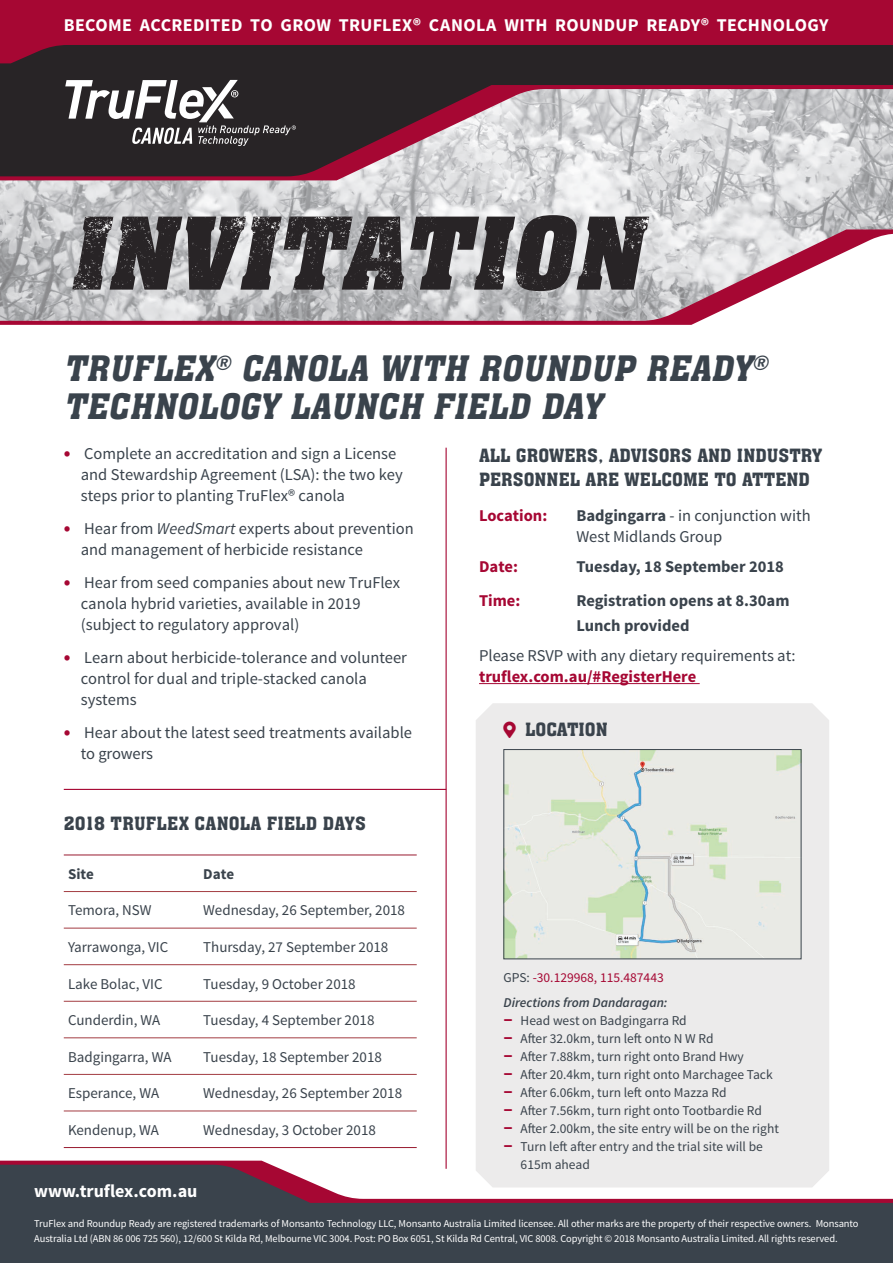
<style>
.page{position:relative;width:893px;height:1263px;background:#fff}
.page>*{position:absolute;margin:0;border:0;box-sizing:border-box;transform-origin:0 0}
.t1{font:italic 34.5px/37.5px "Aachen BT";color:#3a434c}
.t2{font:18px/24px "Aachen BT";color:#3a434c}
.t3{font:700 18px "Source Sans Pro";letter-spacing:.015em;color:#fff}
.t4{font:16.5px/21px "Source Sans Pro";color:#3a434c}
.t5{font:700 16.5px/25.2px "Source Sans Pro";color:#3a434c}
.t6{font:700 16.5px "Source Sans Pro";color:#a60733}
.t7{font:15px "Source Sans Pro";color:#3a434c}
.t8{font:700 15px "Source Sans Pro";color:#3a434c}
.t9{font:13.5px/18px "Source Sans Pro";color:#3a434c}
.t10{font:italic 600 13.5px/24.5px "Source Sans Pro";color:#3a434c}
.t11{font:10.5px/15.6px "Source Sans Pro";letter-spacing:-.01em;color:#fff}
.s1{font-weight:700;font-size:19.5px;color:#a60733}
.s2{font-style:italic}
.s3{font-weight:700}
.s4{font-weight:400;font-style:normal}
.s5{font-weight:400;font-style:normal;color:#a60733}
</style>
<div class="page">
<img style="left:0;top:180px;width:893px;height:49px">
<div style="left:0;top:63px;width:893px;height:22px;background:#282426"></div>
<svg style="left:0;top:0;width:893px;height:63px;background:#830e2f"></svg>
<svg style="left:0;top:85px;width:893px;height:95px;background:#9a8a90"></svg>
<svg style="left:0;top:229px;width:893px;height:96px"></svg>
<div style="left:0;top:1203px;width:893px;height:60px;background:#3a434c"></div>
<svg style="left:0;top:1161px;width:893px;height:42px"></svg>
<hr style="left:446px;top:448px;width:1px;height:721px;background:#a60733">
<hr style="left:64px;top:789px;width:382px;height:1px;background:#a60733">
<svg style="left:65px;top:80px;width:231px;height:66px"></svg>
<hr style="left:479px;top:683px;width:221px;height:1px;background:#a60733">
<img style="left:72px;top:215px;width:577px;height:76px">
<div style="left:476px;top:703px;width:353px;height:484px;background:#ecebeb"></div>
<img style="left:506px;top:751px;width:293px;height:206px">
<hr style="left:64px;top:855px;width:135px;height:1px;background:#981a2f">
<hr style="left:199px;top:855px;width:218px;height:1px;background:#981a2f">
<hr style="left:64px;top:1147px;width:135px;height:1px;background:#981a2f">
<hr style="left:199px;top:1147px;width:218px;height:1px;background:#981a2f">
<hr style="left:64px;top:891px;width:135px;height:1px;background:#a33c42">
<hr style="left:199px;top:891px;width:218px;height:1px;background:#a33c42">
<hr style="left:64px;top:928px;width:135px;height:1px;background:#a33c42">
<hr style="left:199px;top:928px;width:218px;height:1px;background:#a33c42">
<hr style="left:64px;top:964px;width:135px;height:1px;background:#a33c42">
<hr style="left:199px;top:964px;width:218px;height:1px;background:#a33c42">
<hr style="left:64px;top:1001px;width:135px;height:1px;background:#a33c42">
<hr style="left:199px;top:1001px;width:218px;height:1px;background:#a33c42">
<hr style="left:64px;top:1037px;width:135px;height:1px;background:#a33c42">
<hr style="left:199px;top:1037px;width:218px;height:1px;background:#a33c42">
<hr style="left:64px;top:1074px;width:135px;height:1px;background:#a33c42">
<hr style="left:199px;top:1074px;width:218px;height:1px;background:#a33c42">
<hr style="left:64px;top:1111px;width:135px;height:1px;background:#a33c42">
<hr style="left:199px;top:1111px;width:218px;height:1px;background:#a33c42">
<svg style="left:504px;top:722px;width:12px;height:16px"></svg>
<p class="t3" style="left:64px;top:14px;width:766px">BECOME ACCREDITED TO GROW TRUFLEX® CANOLA WITH ROUNDUP READY® TECHNOLOGY</p>
<h1 class="t1" style="left:64px;top:349px;width:711px">TRUFLEX<sup>®</sup> CANOLA WITH ROUNDUP READY<sup>®<br></sup>TECHNOLOGY LAUNCH FIELD DAY</h1>
<p class="t4" style="left:81px;top:444px;width:323px;text-indent:-17px"><span class="s1">•</span> Complete an accreditation and sign a License and Stewardship Agreement (LSA): the two key steps prior to planting TruFlex® canola</p>
<p class="t4" style="left:81px;top:519px;width:334px;line-height:20.5px;text-indent:-17px"><span class="s1">•</span> Hear from <span class="s2">WeedSmart</span> experts about prevention and management of herbicide resistance</p>
<p class="t4" style="left:81px;top:572px;width:321px;text-indent:-17px"><span class="s1">•</span> Hear from seed companies about new TruFlex canola hybrid varieties, available in 2019 (subject to regulatory approval)</p>
<p class="t4" style="left:81px;top:647px;width:328px;text-indent:-17px"><span class="s1">•</span> Learn about herbicide-tolerance and volunteer control for dual and triple-stacked canola systems</p>
<p class="t4" style="left:81px;top:722px;width:333px;text-indent:-17px"><span class="s1">•</span> Hear about the latest seed treatments available to growers</p>
<p class="t2" style="left:64px;top:812px;width:304px">2018 TRUFLEX CANOLA FIELD DAYS</p>
<p class="t8" style="left:68px;top:864px;width:27px">Site</p>
<p class="t8" style="left:203px;top:864px;width:32px">Date</p>
<p class="t7" style="left:68px;top:901px;width:85px">Temora, NSW</p>
<p class="t7" style="left:203px;top:901px;width:203px">Wednesday, 26 September, 2018</p>
<p class="t7" style="left:68px;top:938px;width:102px">Yarrawonga, VIC</p>
<p class="t7" style="left:203px;top:938px;width:187px">Thursday, 27 September 2018</p>
<p class="t7" style="left:68px;top:974px;width:96px">Lake Bolac, VIC</p>
<p class="t7" style="left:203px;top:974px;width:154px">Tuesday, 9 October 2018</p>
<p class="t7" style="left:68px;top:1011px;width:94px">Cunderdin, WA</p>
<p class="t7" style="left:203px;top:1011px;width:173px">Tuesday, 4 September 2018</p>
<p class="t7" style="left:68px;top:1047px;width:105px">Badgingarra, WA</p>
<p class="t7" style="left:203px;top:1047px;width:180px">Tuesday, 18 September 2018</p>
<p class="t7" style="left:68px;top:1084px;width:93px">Esperance, WA</p>
<p class="t7" style="left:203px;top:1084px;width:200px">Wednesday, 26 September 2018</p>
<p class="t7" style="left:68px;top:1120px;width:93px">Kendenup, WA</p>
<p class="t7" style="left:203px;top:1120px;width:174px">Wednesday, 3 October 2018</p>
<p class="t3" style="left:34px;top:1179px;width:165px">www.truflex.com.au</p>
<p class="t2" style="left:479px;top:443px;width:344px">ALL GROWERS, ADVISORS AND INDUSTRY<br>PERSONNEL ARE WELCOME TO ATTEND</p>
<p class="t6" style="left:479px;top:505px;width:70px">Location:</p>
<p class="t4" style="left:576px;top:506px;width:236px"><span class="s3">Badgingarra</span> - in conjunction with<br>West Midlands Group</p>
<p class="t6" style="left:479px;top:556px;width:40px">Date:</p>
<p class="t5" style="left:576px;top:554px;width:209px">Tuesday, 18 September 2018</p>
<p class="t6" style="left:479px;top:590px;width:43px">Time:</p>
<p class="t5" style="left:576px;top:588px;width:215px">Registration opens at 8.30am<br>Lunch provided</p>
<p class="t4" style="left:479px;top:645px;width:318px">Please RSVP with any dietary requirements at:</p>
<p class="t6" style="left:479px;top:666px;width:219px">truflex.com.au/#RegisterHere</p>
<p class="t2" style="left:525px;top:717px;width:84px">LOCATION</p>
<p class="t10" style="left:504px;top:966px;width:165px"><span class="s4">GPS:</span> <span class="s5">-30.129968, 115.487443<br></span>Directions from Dandaragan:</p>
<p class="t9" style="left:504px;top:1011px;width:185px"><span class="s1">–</span> Head west on Badgingarra Rd</p>
<p class="t9" style="left:504px;top:1029px;width:212px"><span class="s1">–</span> After 32.0km, turn left onto N W Rd</p>
<p class="t9" style="left:504px;top:1047px;width:242px"><span class="s1">–</span> After 7.88km, turn right onto Brand Hwy</p>
<p class="t9" style="left:504px;top:1065px;width:271px"><span class="s1">–</span> After 20.4km, turn right onto Marchagee Tack</p>
<p class="t9" style="left:504px;top:1083px;width:224px"><span class="s1">–</span> After 6.06km, turn left onto Mazza Rd</p>
<p class="t9" style="left:504px;top:1101px;width:260px"><span class="s1">–</span> After 7.56km, turn right onto Tootbardie Rd</p>
<p class="t9" style="left:504px;top:1119px;width:277px"><span class="s1">–</span> After 2.00km, the site entry will be on the right</p>
<p class="t9" style="left:521px;top:1137px;width:244px;text-indent:-17px"><span class="s1">–</span> Turn left after entry and the trial site will be<br>615m ahead</p>
<p class="t11" style="left:34px;top:1215px;width:826px">TruFlex and Roundup Ready are registered trademarks of Monsanto Technology LLC, Monsanto Australia Limited licensee. All other marks are the property of their respective owners. Monsanto<br>Australia Ltd (ABN 86 006 725 560), 12/600 St Kilda Rd, Melbourne VIC 3004. Post: PO Box 6051, St Kilda Rd Central, VIC 8008. Copyright © 2018 Monsanto Australia Limited. All rights reserved.</p>
</div>
